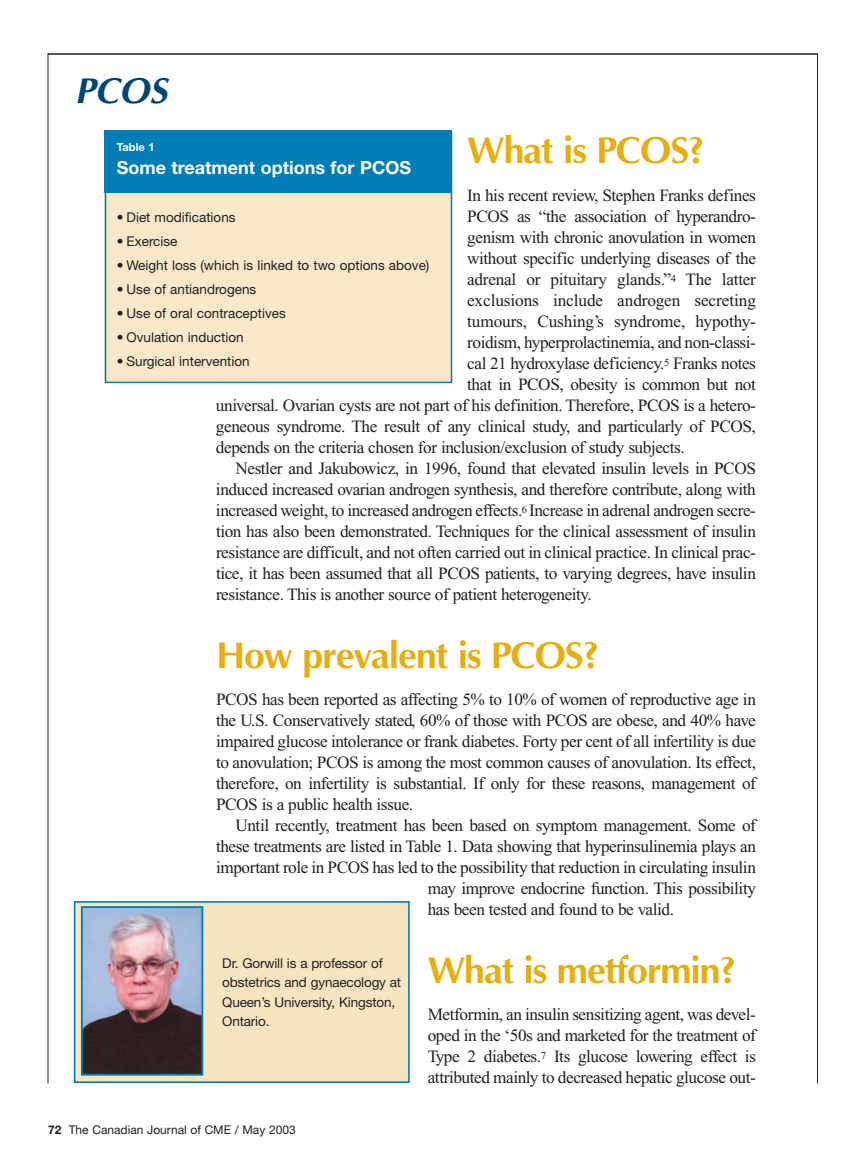
<style>
.page{position:relative;width:864px;height:1175px;background:#fff}
.page>*{position:absolute;margin:0;border:0;box-sizing:border-box;transform-origin:0 0}
.t1{font:700 37.5px "Optima";letter-spacing:-.03em;color:#e8ae10}
.t2{font:italic 700 36px "Optima";color:#004577}
.t3{font:700 18px "Helvetica Neue";color:#fff}
.t4{font:17.25px/21px "Times New Roman";letter-spacing:-.025em;color:#231f20;text-align:justify}
.t5{font:17.25px "Times New Roman";letter-spacing:-.005em;color:#231f20}
.t6{font:13.5px/19.5px "Helvetica Neue";color:#231f20}
.t7{font:12px "Helvetica Neue";color:#231f20}
.t8{font:700 11.25px "Helvetica Neue";color:#fff}
.s1{font-weight:700}
</style>
<div class="page">
<div style="left:105px;top:175px;width:347px;height:206px;background:#f9e8ca"></div>
<hr style="left:48px;top:53px;width:770px;height:2px;background:#231f20">
<hr style="left:48px;top:53px;width:1px;height:1030px;background:#231f20">
<hr style="left:817px;top:53px;width:1px;height:1030px;background:#231f20">
<div style="left:75px;top:902px;width:334px;height:180px;background:#f8e5bf"></div>
<div style="left:74px;top:901px;width:336px;height:182px;border:2px solid #007cb7"></div>
<img style="left:84px;top:909px;width:116px;height:163px">
<div style="left:81px;top:906px;width:122px;height:169px;border:2px solid #007cb7"></div>
<div style="left:105px;top:130px;width:347px;height:63px;background:#007cb7"></div>
<div style="left:105px;top:131px;width:347px;height:252px;border:2px solid #007cb7"></div>
<h2 class="t2" style="left:75px;top:75px;width:94px">PCOS</h2>
<h1 class="t1" style="left:467px;top:135px;width:239px">What is PCOS?</h1>
<p class="t4" style="left:467px;top:186px;width:290px">In his recent review, Stephen Franks defines</p>
<p class="t4" style="left:467px;top:207px;width:290px">PCOS as “the association of hyperandro-</p>
<p class="t4" style="left:467px;top:228px;width:290px">genism with chronic anovulation in women</p>
<p class="t4" style="left:467px;top:249px;width:290px">without specific underlying diseases of the</p>
<p class="t4" style="left:467px;top:270px;width:290px">adrenal or pituitary glands.”<sup>4</sup> The latter</p>
<p class="t5" style="left:467px;top:294px;width:290px">exclusions include androgen secreting</p>
<p class="t4" style="left:467px;top:312px;width:290px">tumours, Cushing’s syndrome, hypothy-</p>
<p class="t4" style="left:467px;top:333px;width:290px">roidism, hyperprolactinemia, and non-classi-</p>
<p class="t4" style="left:467px;top:354px;width:290px">cal 21 hydroxylase deficiency.<sup>5</sup> Franks notes</p>
<p class="t4" style="left:467px;top:375px;width:290px">that in PCOS, obesity is common but not</p>
<p class="t4" style="left:216px;top:396px;width:541px">universal. Ovarian cysts are not part of his definition. Therefore, PCOS is a hetero-</p>
<p class="t4" style="left:216px;top:417px;width:541px">geneous syndrome. The result of any clinical study, and particularly of PCOS,</p>
<p class="t4" style="left:216px;top:438px;width:470px">depends on the criteria chosen for inclusion/exclusion of study subjects.</p>
<p class="t4" style="left:235px;top:459px;width:522px">Nestler and Jakubowicz, in 1996, found that elevated insulin levels in PCOS</p>
<p class="t4" style="left:216px;top:480px;width:541px">induced increased ovarian androgen synthesis, and therefore contribute, along with</p>
<p class="t4" style="left:216px;top:501px;width:542px">increased weight, to increased androgen effects.<sup>6</sup> Increase in adrenal androgen secre-</p>
<p class="t4" style="left:216px;top:522px;width:541px">tion has also been demonstrated. Techniques for the clinical assessment of insulin</p>
<p class="t4" style="left:216px;top:543px;width:542px">resistance are difficult, and not often carried out in clinical practice. In clinical prac-</p>
<p class="t4" style="left:216px;top:564px;width:541px">tice, it has been assumed that all PCOS patients, to varying degrees, have insulin</p>
<p class="t4" style="left:216px;top:585px;width:377px">resistance. This is another source of patient heterogeneity.</p>
<h1 class="t1" style="left:216px;top:640px;width:385px">How prevalent is PCOS?</h1>
<p class="t4" style="left:216px;top:690px;width:542px">PCOS has been reported as affecting 5% to 10% of women of reproductive age in the U.S. Conservatively stated, 60% of those with PCOS are obese, and 40% have impaired glucose intolerance or frank diabetes. Forty per cent of all infertility is due to anovulation; PCOS is among the most common causes of anovulation. Its effect, therefore, on infertility is substantial. If only for these reasons, management of PCOS is a public health issue.</p>
<p class="t4" style="left:235px;top:816px;width:522px">Until recently, treatment has been based on symptom management. Some of</p>
<p class="t4" style="left:216px;top:837px;width:541px">these treatments are listed in Table 1. Data showing that hyperinsulinemia plays an</p>
<p class="t4" style="left:216px;top:858px;width:541px">important role in PCOS has led to the possibility that reduction in circulating insulin</p>
<p class="t4" style="left:428px;top:879px;width:330px">may improve endocrine function. This possibility</p>
<p class="t4" style="left:428px;top:900px;width:248px">has been tested and found to be valid.</p>
<h1 class="t1" style="left:428px;top:955px;width:310px">What is metformin?</h1>
<p class="t4" style="left:428px;top:1005px;width:330px">Metformin, an insulin sensitizing agent, was devel&shy;oped in the ‘50s and marketed for the treatment of Type 2 diabetes.<sup>7</sup> Its glucose lowering effect is attributed mainly to decreased hepatic glucose out-</p>
<p class="t8" style="left:117px;top:143px;width:40px">Table 1</p>
<p class="t3" style="left:117px;top:161px;width:296px">Some treatment options for PCOS</p>
<p class="t6" style="left:117px;top:208px;width:120px">• Diet modifications</p>
<p class="t6" style="left:117px;top:232px;width:62px">• Exercise</p>
<p class="t6" style="left:117px;top:256px;width:314px">• Weight loss (which is linked to two options above)</p>
<p class="t6" style="left:117px;top:280px;width:141px">• Use of antiandrogens</p>
<p class="t6" style="left:117px;top:304px;width:171px">• Use of oral contraceptives</p>
<p class="t6" style="left:117px;top:328px;width:128px">• Ovulation induction</p>
<p class="t6" style="left:117px;top:352px;width:134px">• Surgical intervention</p>
<p class="t6" style="left:222px;top:954px;width:180px">Dr. Gorwill is a professor of obstetrics and gynaecology at<br>Queen’s University, Kingston,<br>Ontario.</p>
<p class="t7" style="left:48px;top:1125px;width:249px"><span class="s1">72</span> The Canadian Journal of CME / May 2003</p>
</div>
